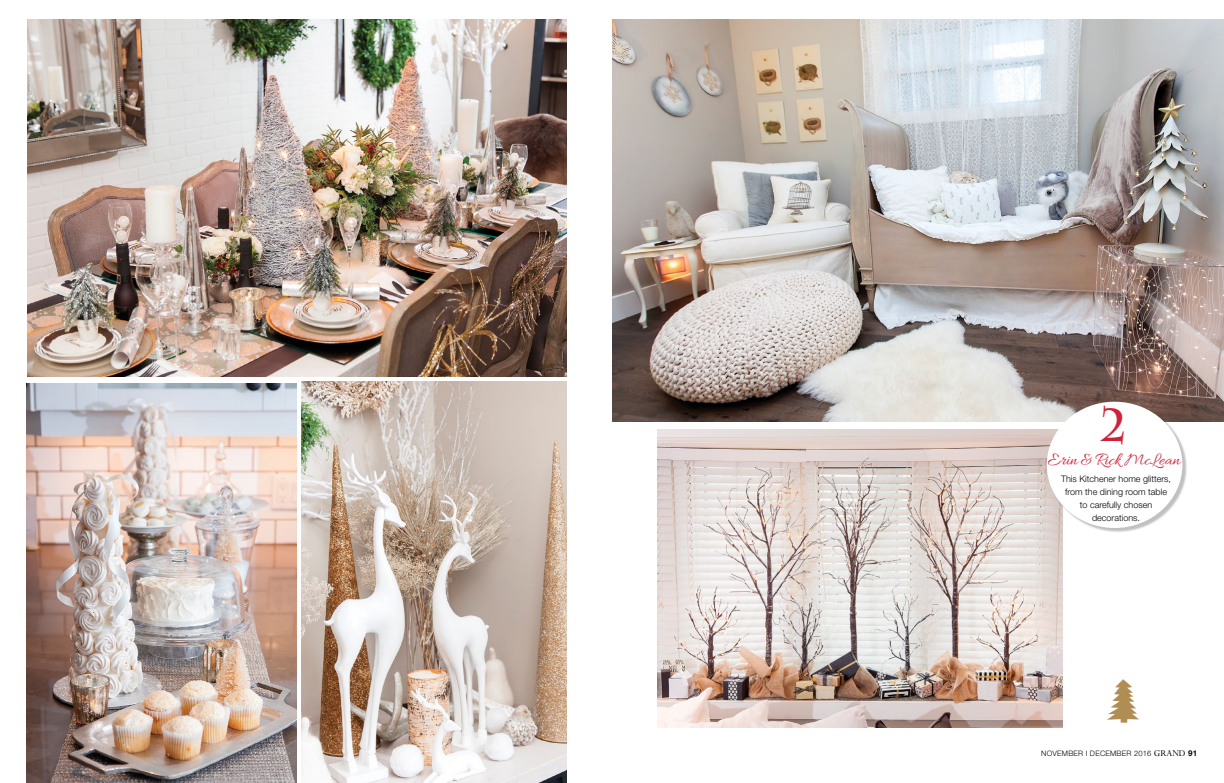
<style>
.page{position:relative;width:1224px;height:783px;background:#fff}
.page>*{position:absolute;margin:0;border:0;box-sizing:border-box;transform-origin:0 0}
.t1{font:48px "Plants";color:#b08d53}
.t2{font:700 46px "Charlemagne Std";color:#cd2239}
.t3{font:18px "Allura";color:#cd2239}
.t4{font:300 9px/13px "Helvetica Neue LT Std";color:#000;text-align:center}
.t5{font:300 7.5px "Helvetica Neue LT Std";letter-spacing:.03em;color:#000}
.s1{font-family:"Perpetua Std";font-weight:400;font-size:10px}
.s2{font-weight:700;font-size:8px}
</style>
<div class="page">
<img style="left:657px;top:429px;width:406px;height:298px">
<img style="left:612px;top:20px;width:612px;height:402px">
<div style="left:1048px;top:403px;width:139px;height:130px;background:#000;opacity:.25"></div>
<div style="left:1047px;top:402px;width:135px;height:126px;background:#fff;border-radius:50%"></div>
<img style="left:28px;top:20px;width:539px;height:356px">
<img style="left:26px;top:383px;width:270px;height:400px">
<img style="left:302px;top:382px;width:265px;height:401px">
<h2 class="t2" style="left:1101px;top:398px;width:28px">2</h2>
<h3 class="t3" style="left:1048px;top:450px;width:134px">Erin &amp; Rick McLean</h3>
<p class="t4" style="left:1061px;top:472px;width:112px">This Kitchener home glitters, from the dining room table to carefully chosen decorations.</p>
<h1 class="t1" style="left:1105px;top:680px;width:37px">'</h1>
<p class="t5" style="left:1041px;top:749px;width:157px">NOVEMBER I DECEMBER 2016 <span class="s1">GRAND</span> <span class="s2">91</span></p>
</div>
